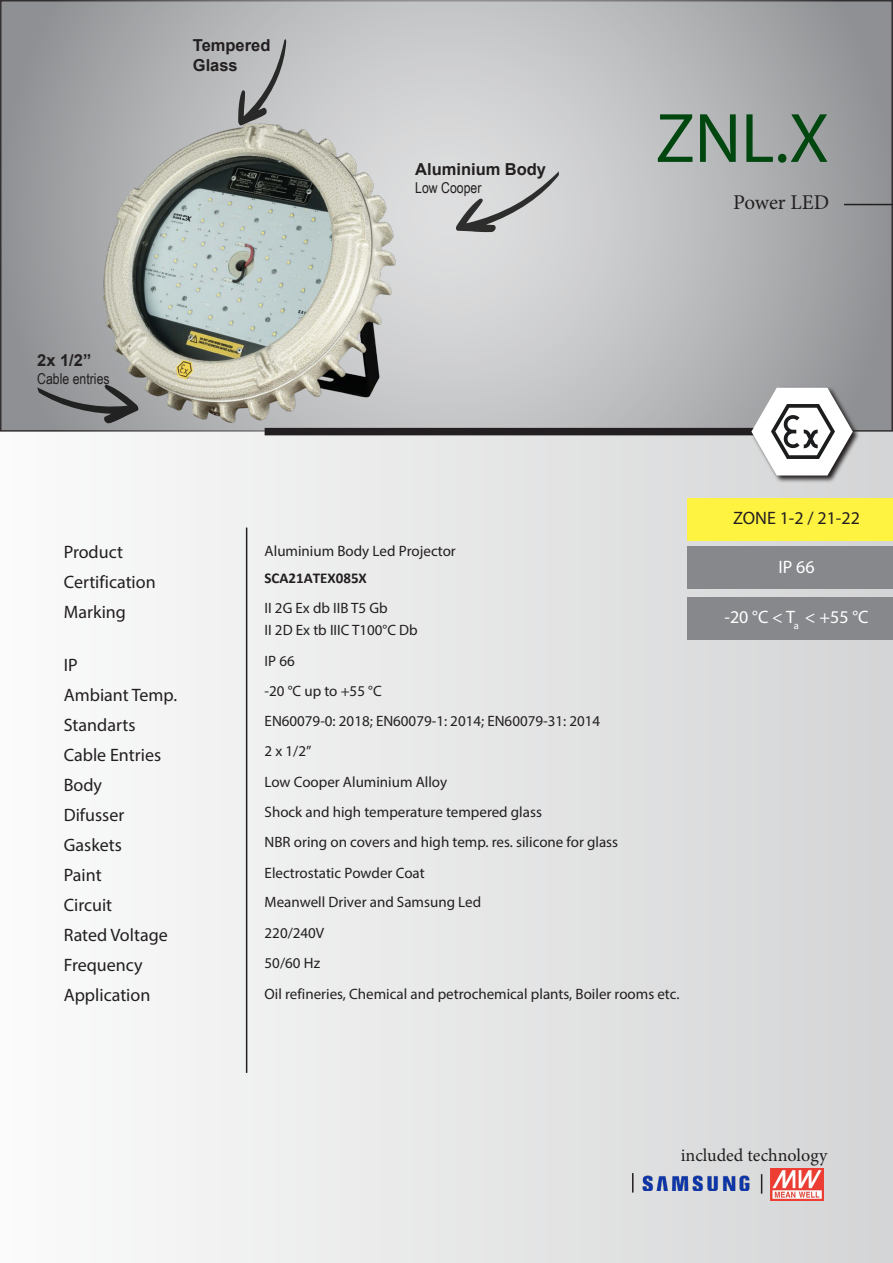
<style>
.page{position:relative;width:893px;height:1263px;background:#fff}
.page>*{position:absolute;margin:0;border:0;box-sizing:border-box;transform-origin:0 0}
.t1{font:70.5px "Myriad Pro";color:#00460f}
.t2{font:21px "Minion Pro";letter-spacing:-.005em;color:#231f20}
.t3{font:18px/30px "Myriad Pro";color:#231f20}
.t4{font:18px "Myriad Pro";color:#fff}
.t5{font:18px "Minion Pro";color:#231f20}
.t6{font:700 16.5px/19.8px "Arial";color:#231f20}
.t7{font:15px/30.3px "Myriad Pro";color:#231f20}
.t8{font:15px "Arial Narrow";color:#231f20}
.t9{font:700 15px "Calibri";color:#231f20}
</style>
<div class="page">
<div style="left:0;top:432px;width:893px;height:831px;background:linear-gradient(to right,#fbfbfb,#d4d4d5)"></div>
<svg style="left:3px;top:3px;width:887px;height:426px"></svg>
<div style="left:265px;top:428px;width:579px;height:7px;background:#231f20"></div>
<hr style="left:844px;top:204px;width:49px;height:1px;background:#231f20">
<svg style="left:750px;top:386px;width:110px;height:97px"></svg>
<svg style="left:751px;top:388px;width:102px;height:87px"></svg>
<svg style="left:37px;top:382px;width:46px;height:42px"></svg>
<svg style="left:452px;top:171px;width:111px;height:64px"></svg>
<div style="left:688px;top:498px;width:205px;height:42px;background:#fff341"></div>
<div style="left:688px;top:547px;width:205px;height:42px;background:#86888b"></div>
<div style="left:688px;top:597px;width:205px;height:42px;background:#86888b"></div>
<hr style="left:246px;top:527px;width:1px;height:546px;background:#231f20">
<img style="left:772px;top:405px;width:62px;height:53px">
<svg style="left:238px;top:39px;width:48px;height:71px"></svg>
<img style="left:641px;top:1155px;width:138px;height:35px">
<svg style="left:632px;top:1173px;width:1px;height:19px"></svg>
<svg style="left:761px;top:1174px;width:1px;height:19px"></svg>
<img style="left:770px;top:1169px;width:54px;height:31px">
<img style="left:83px;top:110px;width:317px;height:318px">
<p class="t6" style="left:193px;top:35px;width:79px">Tempered<br>Glass</p>
<p class="t6" style="left:415px;top:159px;width:132px">Aluminium Body</p>
<p class="t8" style="left:415px;top:176px;width:68px">Low Cooper</p>
<h1 class="t1" style="left:656px;top:95px;width:175px">ZNL.X</h1>
<h2 class="t2" style="left:733px;top:188px;width:97px">Power LED</h2>
<p class="t6" style="left:37px;top:351px;width:56px">2x 1/2”</p>
<p class="t8" style="left:37px;top:368px;width:74px">Cable entries</p>
<p class="t3" style="left:64px;top:537px;width:93px">Product<br>Certification<br>Marking</p>
<p class="t3" style="left:64px;top:649px;width:115px">IP<br>Ambiant Temp.<br>Standarts<br>Cable Entries<br>Body<br>Difusser<br>Gaskets<br>Paint<br>Circuit<br>Rated Voltage<br>Frequency<br>Application</p>
<p class="t7" style="left:265px;top:535px;width:193px">Aluminium Body Led Projector</p>
<p class="t9" style="left:264px;top:567px;width:104px">SCA21ATEX085X</p>
<p class="t7" style="left:265px;top:596px;width:155px;line-height:22.5px">II 2G Ex db IIB T5 Gb<br>II 2D Ex tb IIIC T100°C Db</p>
<p class="t7" style="left:265px;top:645px;width:416px">IP 66<br>-20 °C up to +55 °C<br>EN60079-0: 2018; EN60079-1: 2014; EN60079-31: 2014<br>2 x 1/2”<br>Low Cooper Aluminium Alloy<br>Shock and high temperature tempered glass<br>NBR oring on covers and high temp. res. silicone for glass<br>Electrostatic Powder Coat<br>Meanwell Driver and Samsung Led<br>220/240V<br>50/60 Hz<br>Oil refineries, Chemical and petrochemical plants, Boiler rooms etc.</p>
<p class="t3" style="left:733px;top:503px;width:128px">ZONE 1-2 / 21-22</p>
<p class="t4" style="left:778px;top:556px;width:38px">IP 66</p>
<p class="t4" style="left:724px;top:606px;width:146px">-20 °C &lt; T<sub>a</sub> &lt; +55 °C</p>
<p class="t5" style="left:681px;top:1143px;width:148px">included technology</p>
</div>
